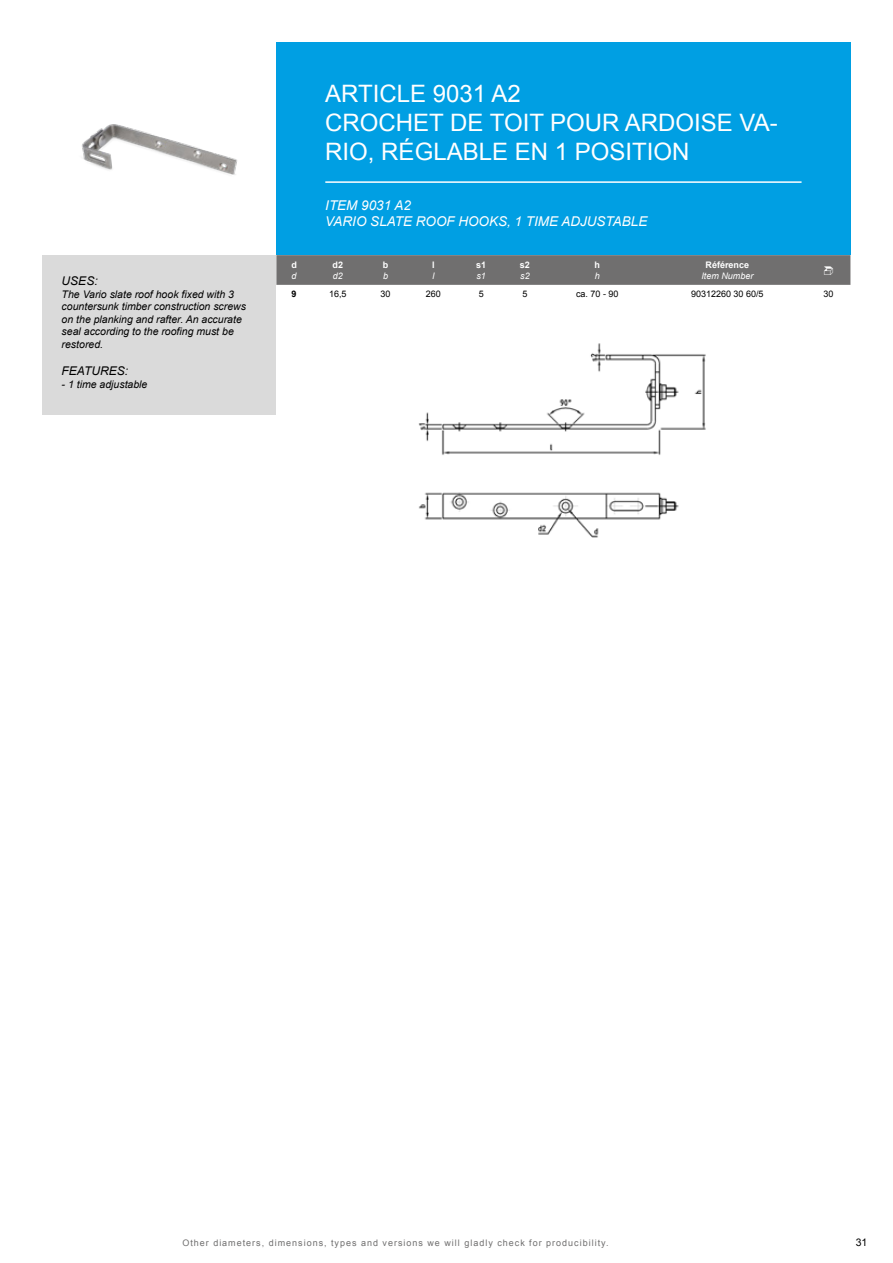
<style>
.page{position:relative;width:893px;height:1263px;background:#fff}
.page>*{position:absolute;margin:0;border:0;box-sizing:border-box;transform-origin:0 0}
.t1{font:24px/28.8px "Arial";color:#fff}
.t2{font:italic 13.5px/16.2px "Arial";color:#fff}
.t3{font:italic 12px "Arial";color:#000}
.t4{font:italic 10.5px/12.6px "Arial";color:#000}
.t5{font:10.5px "Arial";color:#000}
.t6{font:9px "Arial";letter-spacing:.11em;color:#706f6f}
.t7{font:9px "Arial";color:#000}
.t8{font:italic 9px "Arial";color:#fff}
.t9{font:700 9px "Arial";color:#fff}
.t10{font:700 9px "Arial";color:#000}
</style>
<div class="page">
<div style="left:276px;top:43px;width:574px;height:212px;background:#009fe3"></div>
<hr style="left:325px;top:181px;width:476px;height:2px;background:#fff">
<img style="left:82px;top:124px;width:155px;height:51px">
<div style="left:43px;top:255px;width:233px;height:160px;background:#dadada"></div>
<img style="left:418px;top:343px;width:288px;height:195px">
<div style="left:276px;top:255px;width:574px;height:30px;background:#706f6f"></div>
<p class="t3" style="left:62px;top:273px;width:38px">USES:</p>
<p class="t4" style="left:62px;top:288px;width:186px">The Vario slate roof hook fixed with 3 countersunk timber construction screws on the planking and rafter. An accurate seal according to the roofing must be restored.</p>
<p class="t3" style="left:62px;top:363px;width:68px">FEATURES:</p>
<p class="t4" style="left:62px;top:378px;width:87px">- 1 time adjustable</p>
<p class="t9" style="left:291px;top:259px;width:7px">d</p>
<p class="t8" style="left:292px;top:270px;width:7px">d</p>
<h1 class="t1" style="left:325px;top:80px;width:454px">ARTICLE 9031 A2<br>CROCHET DE TOIT POUR ARDOISE VA-<br>RIO, RÉGLABLE EN 1 POSITION</h1>
<p class="t2" style="left:325px;top:197px;width:324px">ITEM 9031 A2<br>VARIO SLATE ROOF HOOKS, 1 TIME ADJUSTABLE</p>
<p class="t9" style="left:333px;top:259px;width:12px">d2</p>
<p class="t8" style="left:333px;top:270px;width:12px">d2</p>
<p class="t9" style="left:383px;top:259px;width:7px">b</p>
<p class="t8" style="left:383px;top:270px;width:7px">b</p>
<p class="t9" style="left:432px;top:259px;width:4px">l</p>
<p class="t8" style="left:432px;top:270px;width:3px">l</p>
<p class="t9" style="left:476px;top:259px;width:12px">s1</p>
<p class="t8" style="left:476px;top:270px;width:11px">s1</p>
<p class="t9" style="left:520px;top:259px;width:12px">s2</p>
<p class="t8" style="left:520px;top:270px;width:11px">s2</p>
<p class="t9" style="left:595px;top:259px;width:7px">h</p>
<p class="t8" style="left:595px;top:270px;width:7px">h</p>
<p class="t9" style="left:706px;top:259px;width:45px">Référence</p>
<p class="t8" style="left:701px;top:270px;width:54px">Item Number</p>
<p class="t10" style="left:292px;top:288px;width:7px">9</p>
<p class="t7" style="left:329px;top:288px;width:19px">16,5</p>
<p class="t7" style="left:381px;top:288px;width:12px">30</p>
<p class="t7" style="left:426px;top:288px;width:17px">260</p>
<p class="t7" style="left:479px;top:288px;width:7px">5</p>
<p class="t7" style="left:522px;top:288px;width:7px">5</p>
<p class="t7" style="left:576px;top:288px;width:44px">ca. 70 - 90</p>
<p class="t7" style="left:691px;top:288px;width:74px">90312260 30 60/5</p>
<p class="t7" style="left:824px;top:288px;width:12px">30</p>
<p class="t6" style="left:182px;top:1237px;width:428px">Other diameters, dimensions, types and versions we will gladly check for producibility.</p>
<p class="t5" style="left:856px;top:1235px;width:13px">31</p>
</div>
